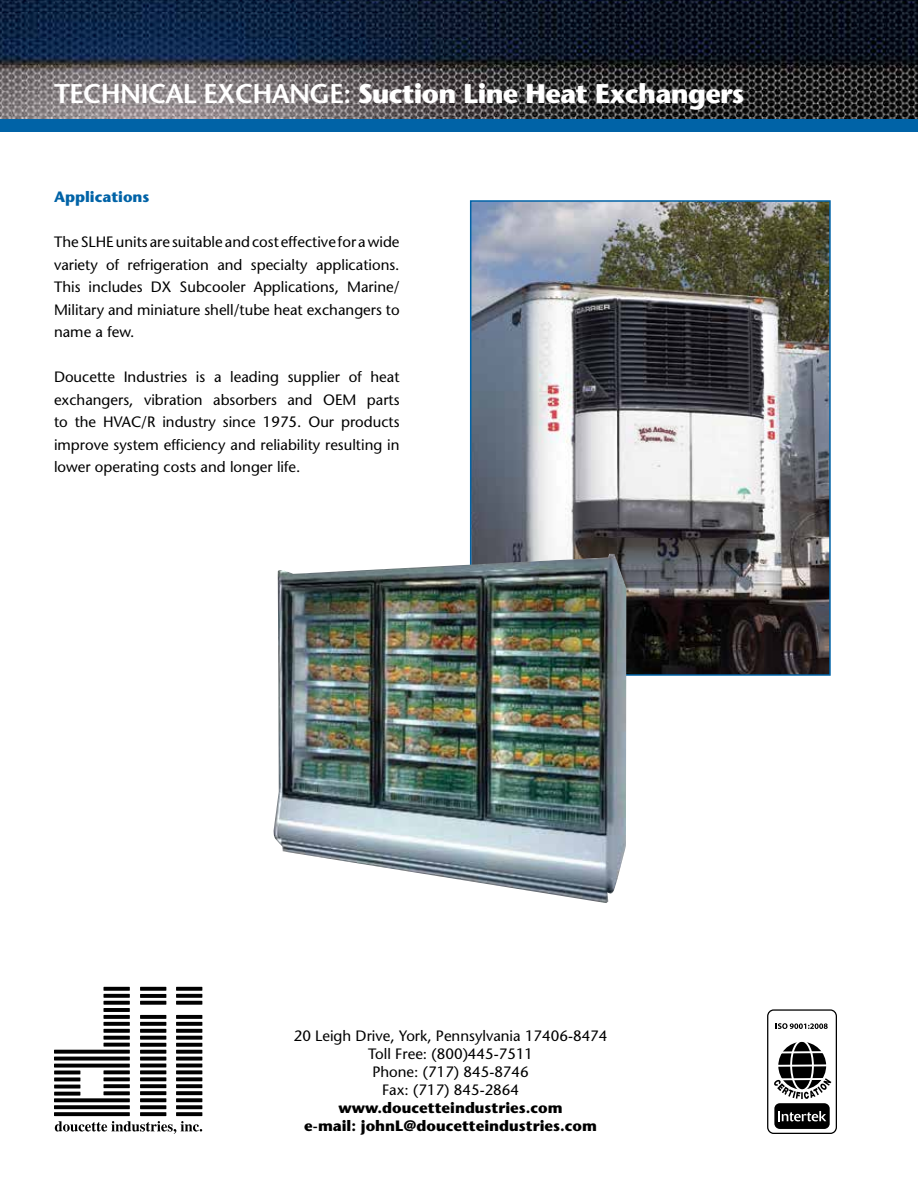
<style>
.page{position:relative;width:918px;height:1188px;background:#fff}
.page>*{position:absolute;margin:0;border:0;box-sizing:border-box;transform-origin:0 0}
.t1{font:700 27px "Stone Sans";letter-spacing:-.025em;color:#fff}
.t2{font:15px/22.5px "Stone Sans";color:#000;text-align:justify}
.t3{font:700 15px/18px "Stone Sans";color:#000;text-align:center}
.t4{font:700 15px "Stone Sans";color:#0063a7}
.s1{font-weight:600}
</style>
<div class="page">
<img style="left:0;top:0;width:918px;height:119px">
<div style="left:0;top:119px;width:918px;height:13px;background:#0063a7"></div>
<svg style="left:140px;top:987px;width:26px;height:4px"></svg>
<svg style="left:140px;top:994px;width:26px;height:4px"></svg>
<svg style="left:140px;top:1001px;width:26px;height:4px"></svg>
<svg style="left:140px;top:1015px;width:26px;height:4px"></svg>
<svg style="left:140px;top:1022px;width:26px;height:4px"></svg>
<svg style="left:140px;top:1029px;width:26px;height:4px"></svg>
<svg style="left:140px;top:1036px;width:26px;height:4px"></svg>
<svg style="left:140px;top:1043px;width:26px;height:4px"></svg>
<svg style="left:140px;top:1050px;width:26px;height:4px"></svg>
<svg style="left:140px;top:1057px;width:26px;height:4px"></svg>
<hr style="left:140px;top:1064px;width:26px;height:3px;background:#000">
<svg style="left:140px;top:1070px;width:26px;height:4px"></svg>
<svg style="left:140px;top:1077px;width:26px;height:4px"></svg>
<svg style="left:140px;top:1084px;width:26px;height:4px"></svg>
<svg style="left:140px;top:1091px;width:26px;height:4px"></svg>
<svg style="left:140px;top:1098px;width:26px;height:4px"></svg>
<svg style="left:140px;top:1105px;width:26px;height:4px"></svg>
<svg style="left:140px;top:1112px;width:26px;height:4px"></svg>
<svg style="left:176px;top:987px;width:26px;height:4px"></svg>
<svg style="left:176px;top:994px;width:26px;height:4px"></svg>
<svg style="left:176px;top:1001px;width:26px;height:4px"></svg>
<svg style="left:176px;top:1015px;width:26px;height:4px"></svg>
<svg style="left:176px;top:1022px;width:26px;height:4px"></svg>
<svg style="left:176px;top:1029px;width:26px;height:4px"></svg>
<svg style="left:176px;top:1036px;width:26px;height:4px"></svg>
<svg style="left:176px;top:1043px;width:26px;height:4px"></svg>
<svg style="left:176px;top:1050px;width:26px;height:4px"></svg>
<svg style="left:176px;top:1057px;width:26px;height:4px"></svg>
<hr style="left:176px;top:1064px;width:26px;height:3px;background:#000">
<svg style="left:176px;top:1070px;width:26px;height:4px"></svg>
<svg style="left:176px;top:1077px;width:26px;height:4px"></svg>
<svg style="left:176px;top:1084px;width:26px;height:4px"></svg>
<svg style="left:176px;top:1091px;width:26px;height:4px"></svg>
<svg style="left:176px;top:1098px;width:26px;height:4px"></svg>
<svg style="left:176px;top:1105px;width:26px;height:4px"></svg>
<svg style="left:176px;top:1112px;width:26px;height:4px"></svg>
<svg style="left:104px;top:987px;width:26px;height:4px"></svg>
<svg style="left:104px;top:994px;width:26px;height:4px"></svg>
<svg style="left:104px;top:1001px;width:26px;height:4px"></svg>
<hr style="left:104px;top:1008px;width:26px;height:4px;background:#000">
<svg style="left:104px;top:1015px;width:26px;height:4px"></svg>
<svg style="left:104px;top:1022px;width:26px;height:4px"></svg>
<svg style="left:104px;top:1029px;width:26px;height:4px"></svg>
<svg style="left:104px;top:1036px;width:26px;height:4px"></svg>
<svg style="left:104px;top:1043px;width:26px;height:4px"></svg>
<svg style="left:104px;top:1070px;width:26px;height:4px"></svg>
<svg style="left:104px;top:1077px;width:26px;height:4px"></svg>
<svg style="left:104px;top:1084px;width:26px;height:4px"></svg>
<svg style="left:104px;top:1091px;width:26px;height:4px"></svg>
<hr style="left:54px;top:1071px;width:26px;height:3px;background:#000">
<svg style="left:54px;top:1077px;width:26px;height:4px"></svg>
<svg style="left:54px;top:1085px;width:26px;height:4px"></svg>
<svg style="left:54px;top:1092px;width:26px;height:4px"></svg>
<svg style="left:54px;top:1050px;width:76px;height:4px"></svg>
<svg style="left:54px;top:1057px;width:76px;height:4px"></svg>
<svg style="left:54px;top:1064px;width:76px;height:4px"></svg>
<svg style="left:54px;top:1098px;width:76px;height:4px"></svg>
<svg style="left:54px;top:1105px;width:76px;height:4px"></svg>
<svg style="left:54px;top:1112px;width:76px;height:4px"></svg>
<svg style="left:55px;top:1121px;width:147px;height:13px"></svg>
<div style="left:767px;top:1009px;width:70px;height:125px;border:1px solid #000;border-radius:6px"></div>
<div style="left:790px;top:1040px;width:24px;height:51px;border:2px solid #fff;border-radius:50%"></div>
<div style="left:774px;top:1103px;width:56px;height:26px;background:#000;border-radius:5px"></div>
<svg style="left:778px;top:1111px;width:48px;height:10px"></svg>
<svg style="left:774px;top:1042px;width:57px;height:57px"></svg>
<svg style="left:776px;top:1023px;width:52px;height:6px"></svg>
<img style="left:473px;top:203px;width:355px;height:470px">
<div style="left:470px;top:200px;width:361px;height:476px;border:2px solid #0063a7"></div>
<img style="left:273px;top:554px;width:353px;height:349px">
<h1 class="t1" style="left:54px;top:77px;width:692px"><span class="s1">TECHNICAL EXCHANGE:</span> Suction Line Heat Exchangers</h1>
<p class="t4" style="left:54px;top:187px;width:97px">Applications</p>
<p class="t2" style="left:54px;top:230px;width:347px">The SLHE units are suitable and cost effective for a wide variety of refrigeration and specialty applications.<br>This includes DX Subcooler Applications, Marine/ Military and miniature shell/tube heat exchangers to name a few.</p>
<p class="t2" style="left:54px;top:365px;width:347px">Doucette Industries is a leading supplier of heat exchangers, vibration absorbers and OEM parts to the HVAC/R industry since 1975. Our products improve system efficiency and reliability resulting in lower operating costs and longer life.</p>
<p class="t2" style="left:294px;top:1026px;width:315px;line-height:18px;text-align:center">20 Leigh Drive, York, Pennsylvania 17406-8474<br>Toll Free: (800)445-7511<br>Phone: (717) 845-8746<br>Fax: (717) 845-2864</p>
<p class="t3" style="left:304px;top:1098px;width:294px">www.doucetteindustries.com<br>e-mail: johnL@doucetteindustries.com</p>
</div>
